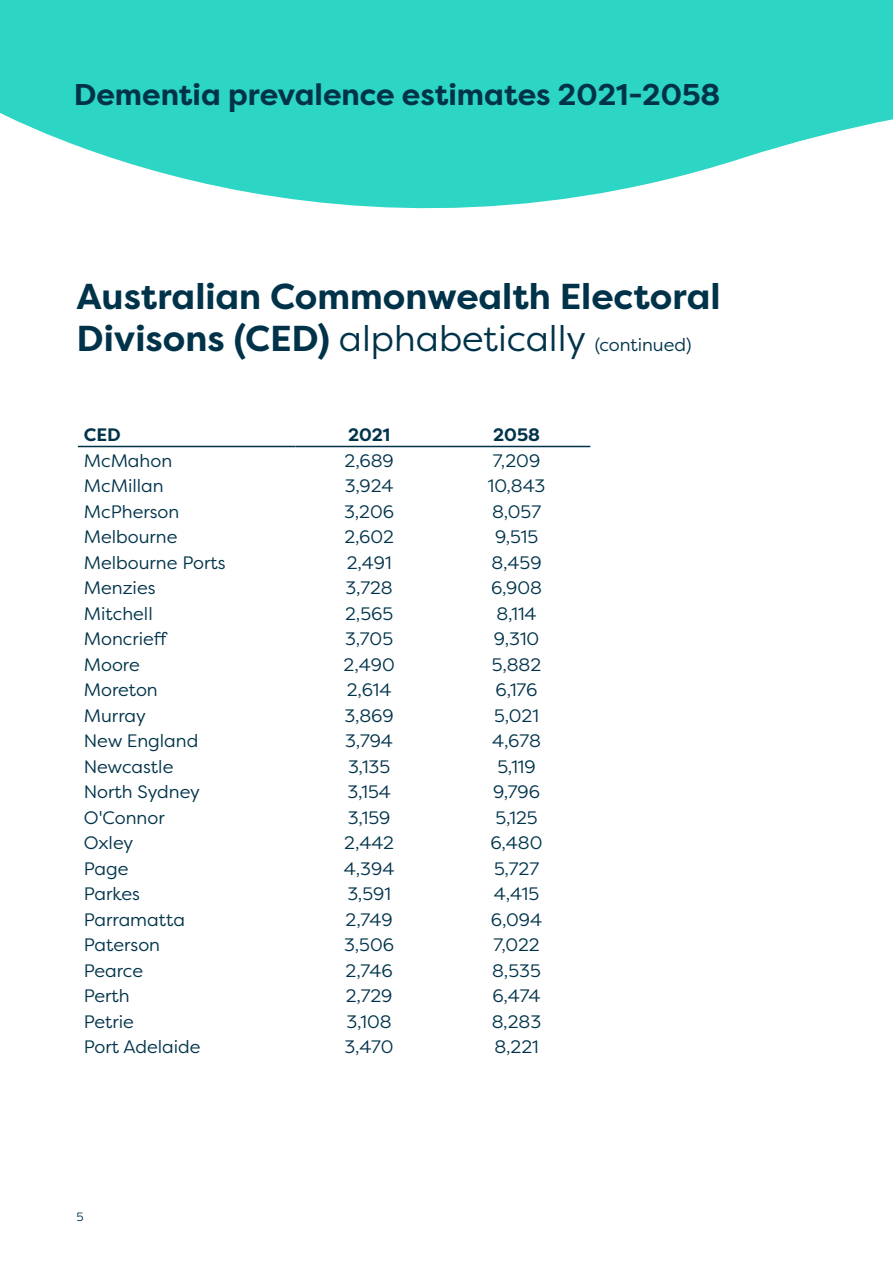
<style>
.page{position:relative;width:893px;height:1263px;background:#fff}
.page>*{position:absolute;margin:0;border:0;box-sizing:border-box;transform-origin:0 0}
.t1{font:700 36px/42px "Filson Pro";color:#00334a}
.t2{font:700 30px "Filson Pro";color:#00334a}
.t3{font:18px "Filson Pro";color:#00334a}
.t4{font:700 18px "Filson Pro";color:#00334a}
.t5{font:12px "Filson Pro";color:#00334a}
.s1{font-weight:400}
.s2{font-weight:400;font-size:18px}
</style>
<div class="page">
<hr style="left:78px;top:446px;width:217px;height:1px;background:#00334a">
<hr style="left:295px;top:446px;width:148px;height:1px;background:#00334a">
<hr style="left:443px;top:446px;width:147px;height:1px;background:#00334a">
<svg style="left:0;top:0;width:893px;height:209px;fill:#2cd5c4"></svg>
<h2 class="t2" style="left:74px;top:75px;width:648px">Dementia prevalence estimates 2021-2058</h2>
<h1 class="t1" style="left:77px;top:275px;width:645px">Australian Commonwealth Electoral<br>Divisons (CED) <span class="s1">alphabetically</span> <span class="s2">(continued)</span></h1>
<p class="t4" style="left:84px;top:423px;width:38px">CED</p>
<p class="t4" style="left:348px;top:423px;width:44px">2021</p>
<p class="t4" style="left:493px;top:423px;width:48px">2058</p>
<p class="t3" style="left:84px;top:449px;width:90px">McMahon</p>
<p class="t3" style="left:345px;top:449px;width:51px">2,689</p>
<p class="t3" style="left:493px;top:449px;width:49px">7,209</p>
<p class="t3" style="left:84px;top:474px;width:81px">McMillan</p>
<p class="t3" style="left:345px;top:474px;width:50px">3,924</p>
<p class="t3" style="left:488px;top:474px;width:59px">10,843</p>
<p class="t3" style="left:84px;top:500px;width:97px">McPherson</p>
<p class="t3" style="left:344px;top:500px;width:51px">3,206</p>
<p class="t3" style="left:492px;top:500px;width:50px">8,057</p>
<p class="t3" style="left:84px;top:525px;width:95px">Melbourne</p>
<p class="t3" style="left:344px;top:525px;width:51px">2,602</p>
<p class="t3" style="left:495px;top:525px;width:45px">9,515</p>
<p class="t3" style="left:84px;top:551px;width:143px">Melbourne Ports</p>
<p class="t3" style="left:347px;top:551px;width:47px">2,491</p>
<p class="t3" style="left:492px;top:551px;width:52px">8,459</p>
<p class="t3" style="left:84px;top:576px;width:73px">Menzies</p>
<p class="t3" style="left:346px;top:576px;width:49px">3,728</p>
<p class="t3" style="left:491px;top:576px;width:53px">6,908</p>
<p class="t3" style="left:84px;top:602px;width:70px">Mitchell</p>
<p class="t3" style="left:345px;top:602px;width:50px">2,565</p>
<p class="t3" style="left:496px;top:602px;width:42px">8,114</p>
<p class="t3" style="left:84px;top:627px;width:85px">Moncrieff</p>
<p class="t3" style="left:345px;top:627px;width:49px">3,705</p>
<p class="t3" style="left:494px;top:627px;width:47px">9,310</p>
<p class="t3" style="left:84px;top:653px;width:57px">Moore</p>
<p class="t3" style="left:344px;top:653px;width:53px">2,490</p>
<p class="t3" style="left:492px;top:653px;width:51px">5,882</p>
<p class="t3" style="left:84px;top:678px;width:75px">Moreton</p>
<p class="t3" style="left:347px;top:678px;width:46px">2,614</p>
<p class="t3" style="left:496px;top:678px;width:43px">6,176</p>
<p class="t3" style="left:84px;top:704px;width:63px">Murray</p>
<p class="t3" style="left:345px;top:704px;width:51px">3,869</p>
<p class="t3" style="left:494px;top:704px;width:46px">5,021</p>
<p class="t3" style="left:84px;top:729px;width:116px">New England</p>
<p class="t3" style="left:345px;top:729px;width:49px">3,794</p>
<p class="t3" style="left:492px;top:729px;width:50px">4,678</p>
<p class="t3" style="left:84px;top:755px;width:91px">Newcastle</p>
<p class="t3" style="left:348px;top:755px;width:44px">3,135</p>
<p class="t3" style="left:497px;top:755px;width:40px">5,119</p>
<p class="t3" style="left:84px;top:780px;width:117px">North Sydney</p>
<p class="t3" style="left:347px;top:780px;width:45px">3,154</p>
<p class="t3" style="left:493px;top:780px;width:49px">9,796</p>
<p class="t3" style="left:84px;top:806px;width:82px">O'Connor</p>
<p class="t3" style="left:348px;top:806px;width:44px">3,159</p>
<p class="t3" style="left:495px;top:806px;width:44px">5,125</p>
<p class="t3" style="left:84px;top:831px;width:51px">Oxley</p>
<p class="t3" style="left:344px;top:831px;width:51px">2,442</p>
<p class="t3" style="left:490px;top:831px;width:54px">6,480</p>
<p class="t3" style="left:84px;top:857px;width:46px">Page</p>
<p class="t3" style="left:344px;top:857px;width:52px">4,394</p>
<p class="t3" style="left:494px;top:857px;width:46px">5,727</p>
<p class="t3" style="left:84px;top:882px;width:58px">Parkes</p>
<p class="t3" style="left:347px;top:882px;width:45px">3,591</p>
<p class="t3" style="left:494px;top:882px;width:47px">4,415</p>
<p class="t3" style="left:84px;top:908px;width:103px">Parramatta</p>
<p class="t3" style="left:346px;top:908px;width:49px">2,749</p>
<p class="t3" style="left:491px;top:908px;width:53px">6,094</p>
<p class="t3" style="left:84px;top:933px;width:78px">Paterson</p>
<p class="t3" style="left:344px;top:933px;width:51px">3,506</p>
<p class="t3" style="left:493px;top:933px;width:48px">7,022</p>
<p class="t3" style="left:84px;top:959px;width:61px">Pearce</p>
<p class="t3" style="left:346px;top:959px;width:49px">2,746</p>
<p class="t3" style="left:492px;top:959px;width:50px">8,535</p>
<p class="t3" style="left:84px;top:984px;width:47px">Perth</p>
<p class="t3" style="left:346px;top:984px;width:48px">2,729</p>
<p class="t3" style="left:493px;top:984px;width:49px">6,474</p>
<p class="t3" style="left:84px;top:1010px;width:52px">Petrie</p>
<p class="t3" style="left:347px;top:1010px;width:47px">3,108</p>
<p class="t3" style="left:492px;top:1010px;width:51px">8,283</p>
<p class="t3" style="left:84px;top:1035px;width:118px">Port Adelaide</p>
<p class="t3" style="left:345px;top:1035px;width:50px">3,470</p>
<p class="t3" style="left:494px;top:1035px;width:46px">8,221</p>
<p class="t5" style="left:77px;top:1209px;width:9px">5</p>
</div>
